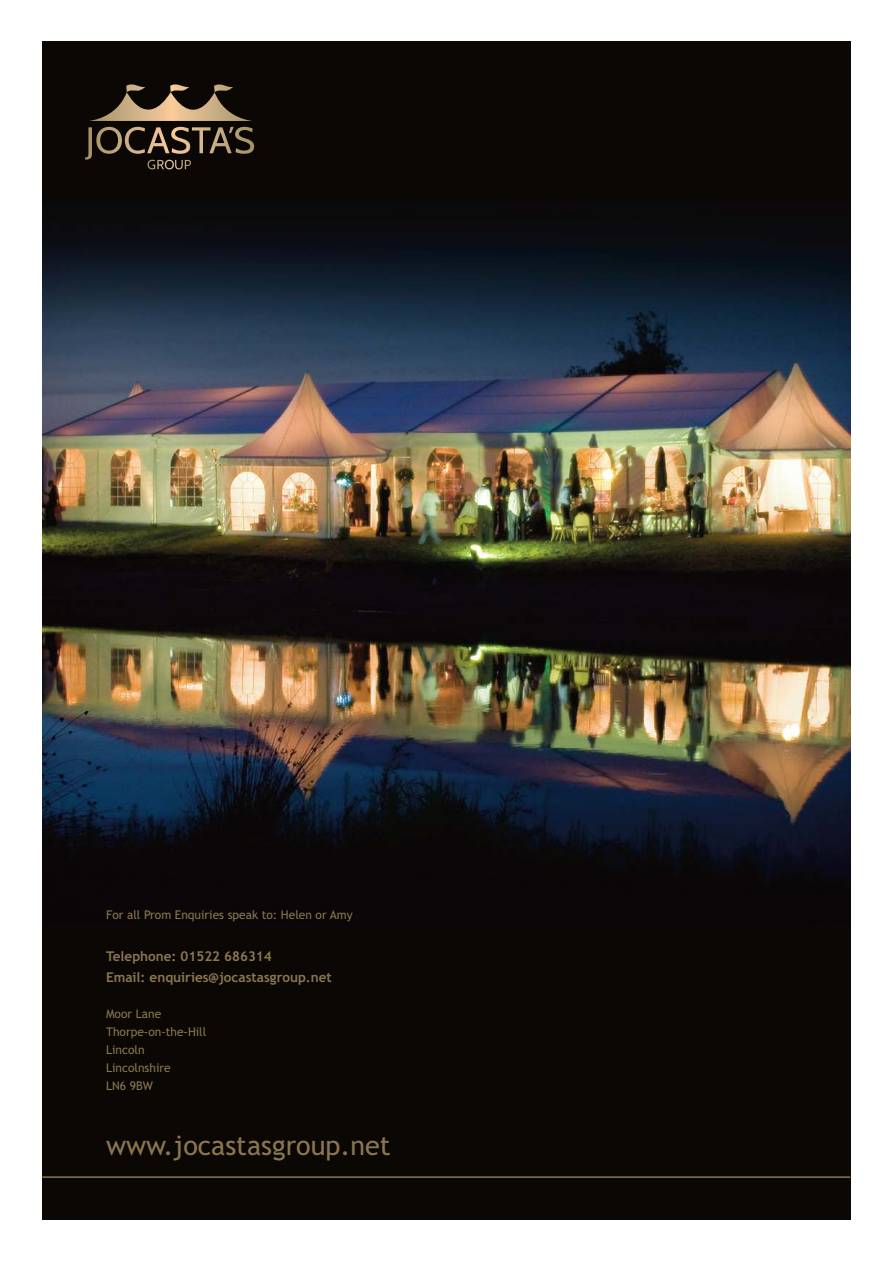
<style>
.page{position:relative;width:893px;height:1263px;background:#fff}
.page>*{position:absolute;margin:0;border:0;box-sizing:border-box;transform-origin:0 0}
.t1{font:27px "Trebuchet MS";color:#8a774f}
.t2{font:700 13.5px/21px "Trebuchet MS";color:#8a774f}
.t3{font:12px/18px "Trebuchet MS";color:#8a774f}
</style>
<div class="page">
<img style="left:42px;top:42px;width:808px;height:1178px">
<svg style="left:85px;top:84px;width:169px;height:85px;background:#433729"></svg>
<hr style="left:42px;top:1176px;width:808px;height:2px;background:#8a774f">
<p class="t3" style="left:106px;top:906px;width:248px">For all Prom Enquiries speak to: Helen or Amy</p>
<p class="t2" style="left:106px;top:945px;width:227px">Telephone: 01522 686314<br>Email: enquiries@jocastasgroup.net</p>
<p class="t3" style="left:106px;top:1005px;width:102px">Moor Lane<br>Thorpe-on-the-Hill<br>Lincoln<br>Lincolnshire<br>LN6 9BW</p>
<h1 class="t1" style="left:106px;top:1135px;width:286px">www.jocastasgroup.net</h1>
</div>
